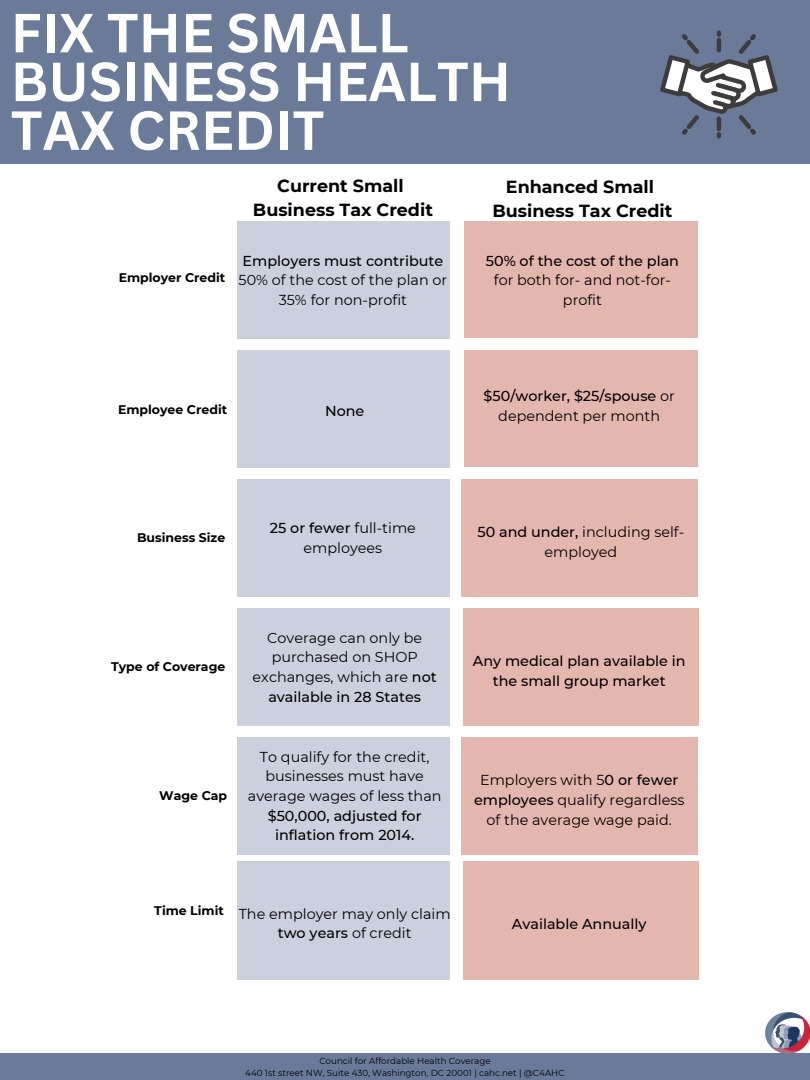
<style>
.page{position:relative;width:810px;height:1080px;background:#fff}
.page>*{position:absolute;margin:0;border:0;box-sizing:border-box;transform-origin:0 0}
.t1{font:700 53.75px/48.8px "Canva Sans";color:#fff}
.t2{font:700 17.5px/24.4px "Montserrat";color:#000;text-align:center}
.t3{font:14.38px/19.7px "Montserrat";color:#000;text-align:center}
.t4{font:500 14.38px/19.7px "Montserrat";color:#000;text-align:center}
.t5{font:700 12.5px "Montserrat";color:#000}
.t6{font:8.75px/12.2px "Montserrat";color:#000;text-align:center}
.s1{font-weight:400}
.s2{font-weight:500}
</style>
<div class="page">
<div style="left:237px;top:221px;width:212px;height:118px;background:#cbd1dc"></div>
<div style="left:0;top:0;width:810px;height:164px;background:#6a7b9a"></div>
<div style="left:465px;top:221px;width:232px;height:117px;background:#e4b7ae"></div>
<div style="left:0;top:1054px;width:810px;height:26px;background:#6a7b9a"></div>
<img style="left:765px;top:1013px;width:45px;height:41px">
<svg style="left:660px;top:30px;width:118px;height:108px"></svg>
<div style="left:237px;top:608px;width:212px;height:118px;background:#cbd1dc"></div>
<div style="left:237px;top:479px;width:212px;height:118px;background:#cbd1dc"></div>
<div style="left:237px;top:350px;width:212px;height:118px;background:#cbd1dc"></div>
<div style="left:461px;top:479px;width:236px;height:118px;background:#e4b7ae"></div>
<div style="left:465px;top:350px;width:232px;height:116px;background:#e4b7ae"></div>
<div style="left:463px;top:608px;width:236px;height:118px;background:#e4b7ae"></div>
<div style="left:237px;top:737px;width:212px;height:118px;background:#cbd1dc"></div>
<div style="left:237px;top:862px;width:212px;height:118px;background:#cbd1dc"></div>
<div style="left:461px;top:737px;width:236px;height:118px;background:#e4b7ae"></div>
<div style="left:463px;top:862px;width:236px;height:118px;background:#e4b7ae"></div>
<h1 class="t1" style="left:11px;top:7px;width:502px">FIX THE SMALL<br>BUSINESS HEALTH<br>TAX CREDIT</h1>
<p class="t2" style="left:253px;top:173px;width:181px">Current Small<br>Business Tax Credit</p>
<p class="t5" style="left:119px;top:270px;width:108px">Employer Credit</p>
<p class="t4" style="left:243px;top:251px;width:202px">Employers must contribute</p>
<p class="t3" style="left:239px;top:270px;width:210px">50% of the cost of the plan or<br>35% for non-profit</p>
<p class="t5" style="left:118px;top:401px;width:111px">Employee Credit</p>
<p class="t4" style="left:325px;top:401px;width:41px">None</p>
<p class="t2" style="left:492px;top:174px;width:181px">Enhanced Small<br>Business Tax Credit</p>
<p class="t4" style="left:486px;top:251px;width:195px">50% of the cost of the plan</p>
<p class="t3" style="left:494px;top:270px;width:179px">for both for- and not-for&shy;profit</p>
<p class="t4" style="left:484px;top:386px;width:193px">$50/worker, $25/spouse <span class="s1">or dependent per month</span></p>
<p class="t5" style="left:137px;top:530px;width:90px">Business Size</p>
<p class="t3" style="left:270px;top:518px;width:147px"><span class="s2">25 or fewer</span> full-time employees</p>
<p class="t3" style="left:477px;top:522px;width:208px"><span class="s2">50 and under,</span> including self&shy;employed</p>
<p class="t5" style="left:111px;top:659px;width:116px">Type of Coverage</p>
<p class="t5" style="left:159px;top:788px;width:69px">Wage Cap</p>
<p class="t3" style="left:253px;top:628px;width:186px">Coverage can only be purchased on SHOP exchanges, which are <span class="s2">not available in 28 States</span></p>
<p class="t3" style="left:248px;top:747px;width:195px">To qualify for the credit, businesses must have average wages of less than</p>
<p class="t4" style="left:268px;top:806px;width:155px">$50,000, adjusted for inflation from 2014.</p>
<p class="t4" style="left:473px;top:651px;width:214px">Any medical plan available in the small group market</p>
<p class="t3" style="left:474px;top:770px;width:212px">Employers with 5<span class="s2">0 or fewer employees</span> qualify regardless of the average wage paid.</p>
<p class="t5" style="left:154px;top:903px;width:71px">Time Limit</p>
<p class="t3" style="left:239px;top:904px;width:213px">The employer may only claim <span class="s2">two years</span> of credit</p>
<p class="t4" style="left:512px;top:914px;width:136px">Available Annually</p>
<p class="t6" style="left:245px;top:1054px;width:321px">Council for Affordable Health Coverage<br>440 1st street NW, Suite 430, Washington, DC 20001 | cahc.net | @C4AHC</p>
</div>
